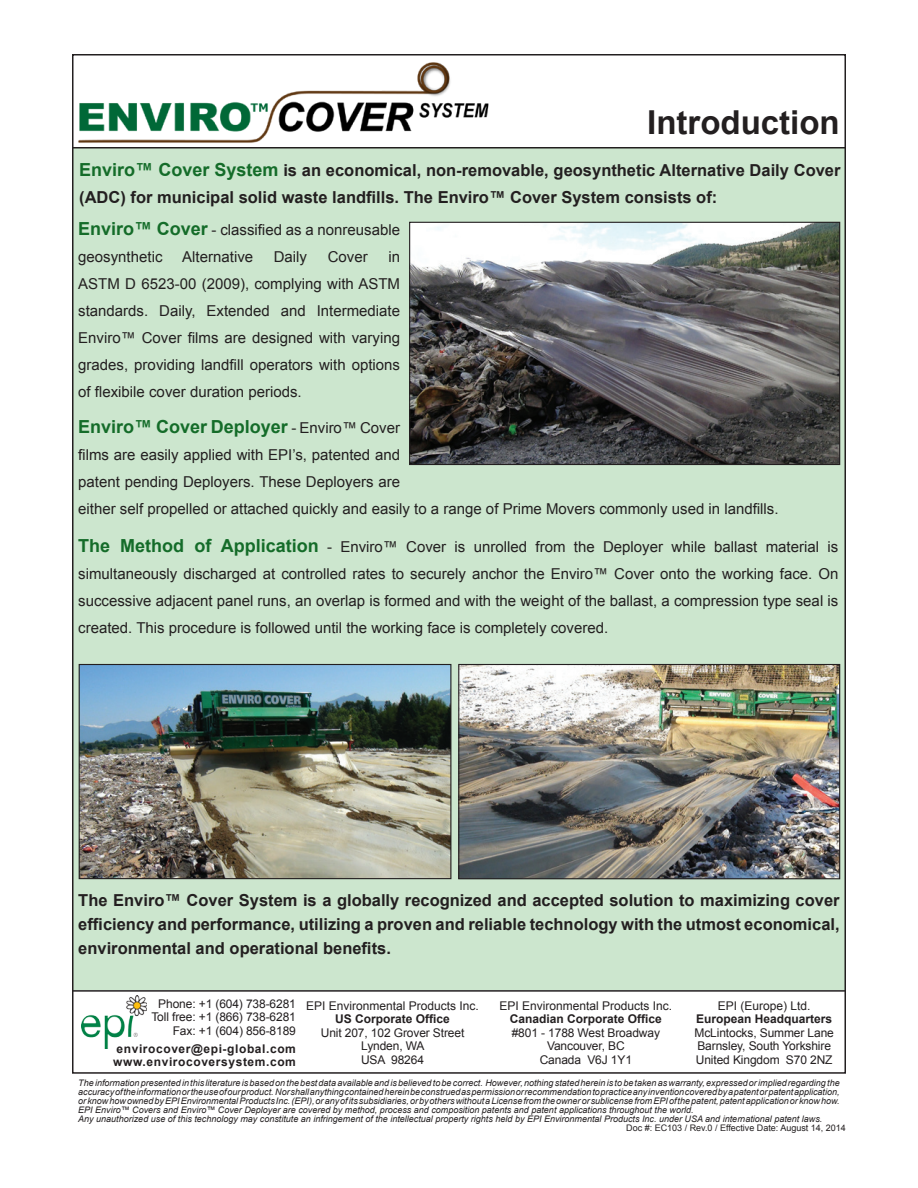
<style>
.page{position:relative;width:918px;height:1188px;background:#fff}
.page>*{position:absolute;margin:0;border:0;box-sizing:border-box;transform-origin:0 0}
.t1{font:700 33px "Arial";color:#231f20}
.t2{font:700 18px "Arial";color:#146c29}
.t3{font:700 16.5px/24px "Arial";color:#231f20}
.t4{font:15px/27px "Arial";color:#231f20}
.t5{font:12px "Arial";letter-spacing:-.01em;color:#231f20}
.t6{font:700 12px "Arial";color:#231f20}
.t7{font:700 12px "Arial";letter-spacing:.05em;color:#231f20}
.t8{font:italic 9px/9px "Arial";color:#231f20;text-align:justify}
.t9{font:9px "Arial";color:#231f20}
.s1{font-size:18px;color:#146c29}
.s2{font-weight:700;font-size:18px;color:#146c29}
.s3{font-weight:400;font-size:15px;color:#231f20}
</style>
<div class="page">
<div style="left:72px;top:148px;width:774px;height:842px;background:#cce6ce"></div>
<hr style="left:72px;top:147px;width:774px;height:1px;background:#231f20">
<img style="left:78px;top:62px;width:411px;height:81px">
<img style="left:81px;top:995px;width:66px;height:54px">
<hr style="left:72px;top:990px;width:774px;height:2px;background:#231f20">
<img style="left:411px;top:224px;width:427px;height:239px">
<div style="left:409px;top:222px;width:431px;height:243px;border:1px solid #231f20"></div>
<img style="left:460px;top:666px;width:378px;height:211px">
<div style="left:458px;top:664px;width:382px;height:215px;border:1px solid #231f20"></div>
<img style="left:81px;top:666px;width:368px;height:211px">
<div style="left:79px;top:664px;width:372px;height:215px;border:1px solid #231f20"></div>
<p class="t1" style="left:647px;top:100px;width:194px">Introduction</p>
<p class="t3" style="left:79px;top:157px;width:763px;line-height:27px"><span class="s1">Enviro™ Cover System</span> is an economical, non-removable, geosynthetic Alternative Daily Cover (ADC) for municipal solid waste landfills. The Enviro™ Cover System consists of:</p>
<p class="t4" style="left:78px;top:217px;width:323px"><span class="s2">Enviro™ Cover</span> - classified as a nonreusable geosynthetic</p>
<p class="t4" style="left:182px;top:244px;width:72px">Alternative</p>
<p class="t4" style="left:274px;top:244px;width:35px">Daily</p>
<p class="t4" style="left:328px;top:244px;width:42px">Cover</p>
<p class="t4" style="left:78px;top:244px;width:323px;text-align:justify;text-indent:310px">in ASTM D 6523-00 (2009), complying with ASTM standards. Daily, Extended and Intermediate Enviro™ Cover films are designed with varying grades, providing landfill operators with options of flexibile cover duration periods.</p>
<p class="t2" style="left:78px;top:415px;width:323px">Enviro™ Cover Deployer <span class="s3">- Enviro™ Cover</span></p>
<p class="t4" style="left:78px;top:442px;width:702px">films are easily applied with EPI’s, patented and<br>patent pending Deployers. These Deployers are<br>either self propelled or attached quickly and easily to a range of Prime Movers commonly used in landfills.</p>
<p class="t4" style="left:78px;top:534px;width:762px;text-align:justify"><span class="s2">The Method of Application</span> - Enviro™ Cover is unrolled from the Deployer while ballast material is simultaneously discharged at controlled rates to securely anchor the Enviro™ Cover onto the working face. On successive adjacent panel runs, an overlap is formed and with the weight of the ballast, a compression type seal is created. This procedure is followed until the working face is completely covered.</p>
<p class="t3" style="left:78px;top:888px;width:763px;text-align:justify">The Enviro™ Cover System is a globally recognized and accepted solution to maximizing cover efficiency and performance, utilizing a proven and reliable technology with the utmost economical, environmental and operational benefits.</p>
<p class="t5" style="left:158px;top:996px;width:139px">Phone: +1 (604) 738-6281</p>
<p class="t5" style="left:151px;top:1009px;width:146px">Toll free: +1 (866) 738-6281</p>
<p class="t5" style="left:173px;top:1023px;width:125px">Fax: +1 (604) 856-8189</p>
<p class="t7" style="left:117px;top:1040px;width:181px">envirocover@epi-global.com</p>
<p class="t7" style="left:113px;top:1054px;width:184px">www.envirocoversystem.com</p>
<p class="t5" style="left:306px;top:998px;width:174px">EPI Environmental Products Inc.</p>
<p class="t6" style="left:335px;top:1011px;width:116px">US Corporate Office</p>
<p class="t5" style="left:321px;top:1025px;width:145px">Unit 207, 102 Grover Street</p>
<p class="t5" style="left:361px;top:1038px;width:65px">Lynden, WA</p>
<p class="t5" style="left:361px;top:1052px;width:64px">USA 98264</p>
<p class="t5" style="left:500px;top:998px;width:174px">EPI Environmental Products Inc.</p>
<p class="t6" style="left:510px;top:1011px;width:154px">Canadian Corporate Office</p>
<p class="t5" style="left:512px;top:1025px;width:150px">#801 - 1788 West Broadway</p>
<p class="t5" style="left:547px;top:1038px;width:79px">Vancouver, BC</p>
<p class="t5" style="left:540px;top:1052px;width:94px">Canada V6J 1Y1</p>
<p class="t5" style="left:718px;top:998px;width:94px">EPI (Europe) Ltd.</p>
<p class="t6" style="left:696px;top:1011px;width:138px">European Headquarters</p>
<p class="t5" style="left:695px;top:1025px;width:141px">McLintocks, Summer Lane</p>
<p class="t5" style="left:697px;top:1038px;width:135px">Barnsley, South Yorkshire</p>
<p class="t5" style="left:696px;top:1052px;width:138px">United Kingdom S70 2NZ</p>
<p class="t8" style="left:78px;top:1078px;width:763px">The information presented in this literature is based on the best data available and is believed to be correct. However, nothing stated herein is to be taken as warranty, expressed or implied regarding the accuracy of the information or the use of our product. Nor shall anything contained herein be construed as permission or recommendation to practice any invention covered by a patent or patent application, or know how owned by EPI Environmental Products Inc. (EPI), or any of its subsidiaries, or by others without a License from the owner or sublicense from EPI of the patent, patent application or know how.</p>
<p class="t8" style="left:78px;top:1105px;width:617px">EPI Enviro™ Covers and Enviro™ Cover Deployer are covered by method, process and composition patents and patent applications throughout the world.</p>
<p class="t8" style="left:78px;top:1114px;width:746px">Any unauthorized use of this technology may constitute an infringement of the intellectual property rights held by EPI Environmental Products Inc. under USA and international patent laws.</p>
<p class="t9" style="left:626px;top:1122px;width:221px">Doc #: EC103 / Rev.0 / Effective Date: August 14, 2014</p>
</div>
